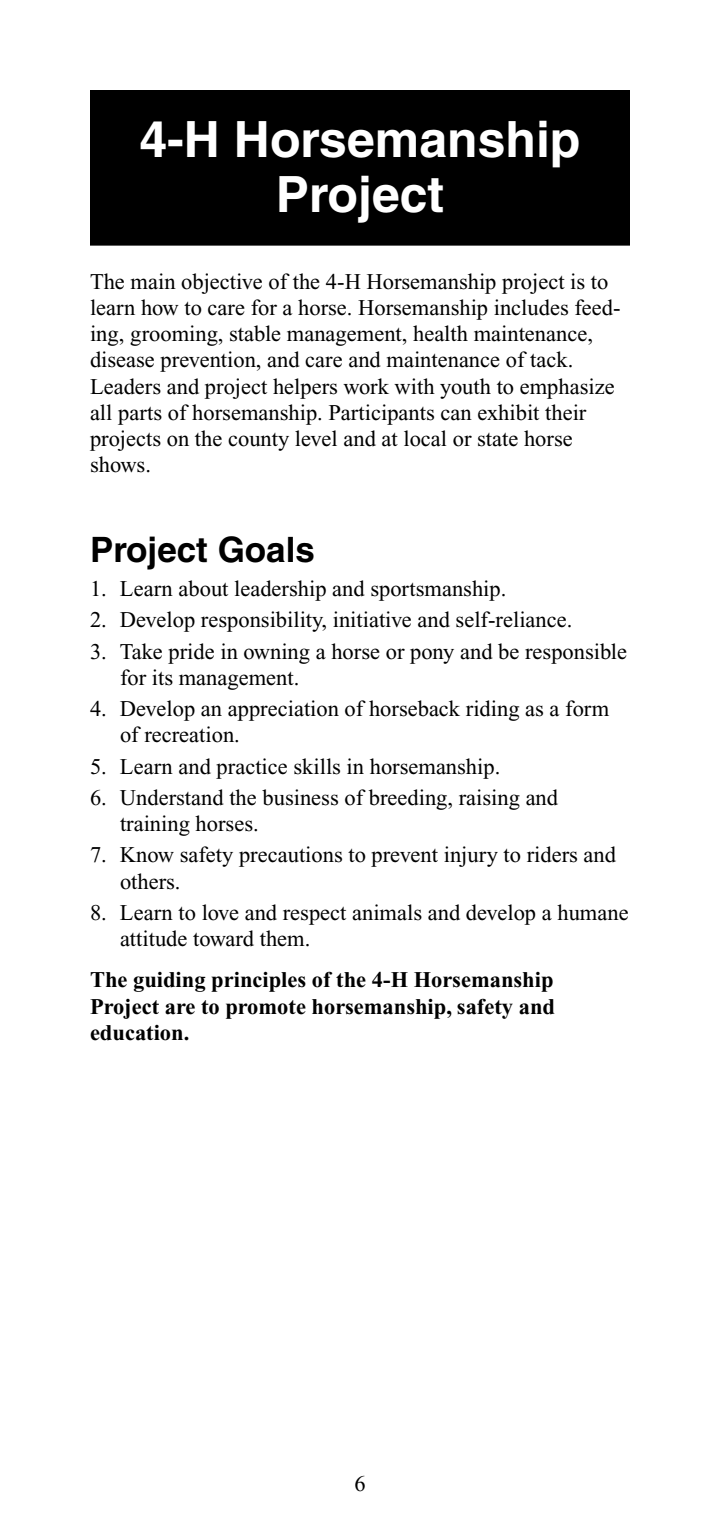
<style>
.page{position:relative;width:720px;height:1530px;background:#fff}
.page>*{position:absolute;margin:0;border:0;box-sizing:border-box;transform-origin:0 0}
.Subhead_1{font:700 50px/55px "Helvetica";color:#fff;text-align:center}
.sub1{font:700 35px "Helvetica";color:#000}
.numbers{font:22.5px/26.2px "Times New Roman";color:#000}
.Body_text{font:22.5px/26.2px "Times New Roman";color:#000}
.Body_text-2{font:700 22.5px/26.2px "Times New Roman";color:#000;text-align:justify}
</style>
<div class="page">
<div style="left:91px;top:91px;width:538px;height:153px;background:#000"></div>
<div style="left:90px;top:90px;width:540px;height:156px;border:2px solid #000"></div>
<p class="Subhead_1" style="left:140px;top:112px;width:442px">4-H Horsemanship<br>Project</p>
<p class="Body_text" style="left:90px;top:268px;width:532px">The main objective of the 4-H Horsemanship project is to learn how to care for a horse. Horsemanship includes feed&shy;ing, grooming, stable management, health maintenance, disease prevention, and care and maintenance of tack.<br>Leaders and project helpers work with youth to emphasize all parts of horsemanship. Participants can exhibit their projects on the county level and at local or state horse shows.</p>
<p class="sub1" style="left:90px;top:529px;width:226px">Project Goals</p>
<p class="numbers" style="left:90px;top:576px;width:418px">1. Learn about leadership and sportsmanship.</p>
<p class="numbers" style="left:90px;top:607px;width:484px">2. Develop responsibility, initiative and self-reliance.</p>
<p class="numbers" style="left:120px;top:638px;width:509px;text-indent:-30px">3. Take pride in owning a horse or pony and be responsible for its management.</p>
<p class="numbers" style="left:120px;top:696px;width:491px;text-indent:-30px">4. Develop an appreciation of horseback riding as a form of recreation.</p>
<p class="numbers" style="left:90px;top:753px;width:412px">5. Learn and practice skills in horsemanship.</p>
<p class="numbers" style="left:120px;top:784px;width:440px;text-indent:-30px">6. Understand the business of breeding, raising and training horses.</p>
<p class="numbers" style="left:120px;top:842px;width:498px;text-indent:-30px">7. Know safety precautions to prevent injury to riders and others.</p>
<p class="numbers" style="left:120px;top:899px;width:510px;text-indent:-30px">8. Learn to love and respect animals and develop a humane attitude toward them.</p>
<p class="Body_text-2" style="left:90px;top:967px;width:467px">The guiding principles of the 4-H Horsemanship Project are to promote horsemanship, safety and education.</p>
<p class="Body_text" style="left:354px;top:1471px;width:13px">6</p>
</div>
